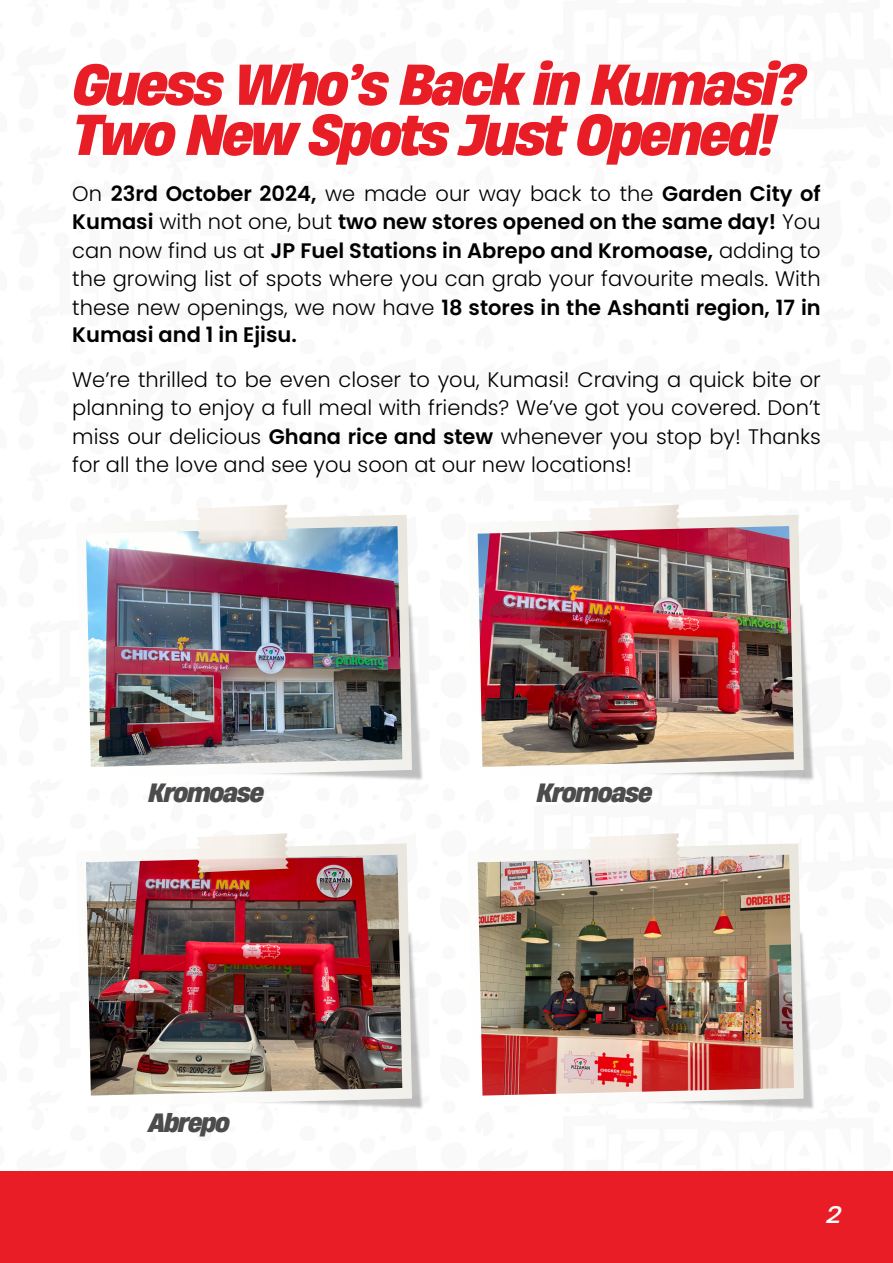
<style>
.page{position:relative;width:893px;height:1263px;background:#fff}
.page>*{position:absolute;margin:0;border:0;box-sizing:border-box;transform-origin:0 0}
.t1{font:italic 700 54px/50.1px "Heading Now 66";letter-spacing:-.05em;color:#e91d25}
.t2{font:italic 700 24.9px "Heading Now 66";letter-spacing:-.05em;color:#4c4c4c}
.t3{font:italic 22.5px "Heading Now 74";color:#fff}
.t4{font:600 21px/28.2px "Poppins";color:#000;text-align:justify}
.t5{font:300 21px/28.5px "Poppins";color:#000;text-align:justify}
.s1{font-weight:300}
.s2{font-weight:600}
</style>
<div class="page">
<div style="left:0;top:1172px;width:893px;height:91px;background:#e91d25"></div>
<img style="left:373px;top:943px;width:51px;height:166px">
<svg style="left:90px;top:843px;width:322px;height:264px"></svg>
<img style="left:379px;top:616px;width:44px;height:164px">
<svg style="left:148px;top:515px;width:264px;height:263px"></svg>
<img style="left:771px;top:629px;width:43px;height:152px">
<svg style="left:477px;top:515px;width:327px;height:263px"></svg>
<svg style="left:588px;top:505px;width:92px;height:21px;background:#f3eee8"></svg>
<img style="left:478px;top:526px;width:316px;height:241px">
<img style="left:86px;top:526px;width:316px;height:241px">
<svg style="left:196px;top:505px;width:93px;height:39px;background:#eceae4"></svg>
<img style="left:86px;top:855px;width:316px;height:240px">
<svg style="left:196px;top:833px;width:93px;height:39px;background:#ecd8d2"></svg>
<img style="left:765px;top:956px;width:49px;height:153px">
<svg style="left:477px;top:843px;width:327px;height:264px"></svg>
<img style="left:478px;top:855px;width:316px;height:240px">
<svg style="left:588px;top:833px;width:92px;height:39px;background:#eee5de"></svg>
<h1 class="t1" style="left:73px;top:58px;width:734px">Guess Who’s Back in Kumasi?<br>Two New Spots Just Opened!</h1>
<p class="t4" style="left:72px;top:179px;width:750px"><span class="s1">On</span> 23rd October 2024, <span class="s1">we made our way back to the</span> Garden City of Kumasi <span class="s1">with not one, but</span> two new stores opened on the same day! <span class="s1">You can now find us at</span> JP Fuel Stations in Abrepo and Kromoase, <span class="s1">adding to the growing list of spots where you can grab your favourite meals. With these new openings, we now have</span> 18 stores in the Ashanti region, 17 in Kumasi and 1 in Ejisu.</p>
<p class="t5" style="left:72px;top:365px;width:750px">We’re thrilled to be even closer to you, Kumasi! Craving a quick bite or planning to enjoy a full meal with friends? We’ve got you covered. Don’t miss our delicious <span class="s2">Ghana rice and stew</span> whenever you stop by! Thanks for all the love and see you soon at our new locations!</p>
<p class="t2" style="left:148px;top:774px;width:117px">Kromoase</p>
<p class="t2" style="left:537px;top:774px;width:117px">Kromoase</p>
<p class="t2" style="left:148px;top:1104px;width:83px">Abrepo</p>
<p class="t3" style="left:827px;top:1198px;width:16px">2</p>
</div>
